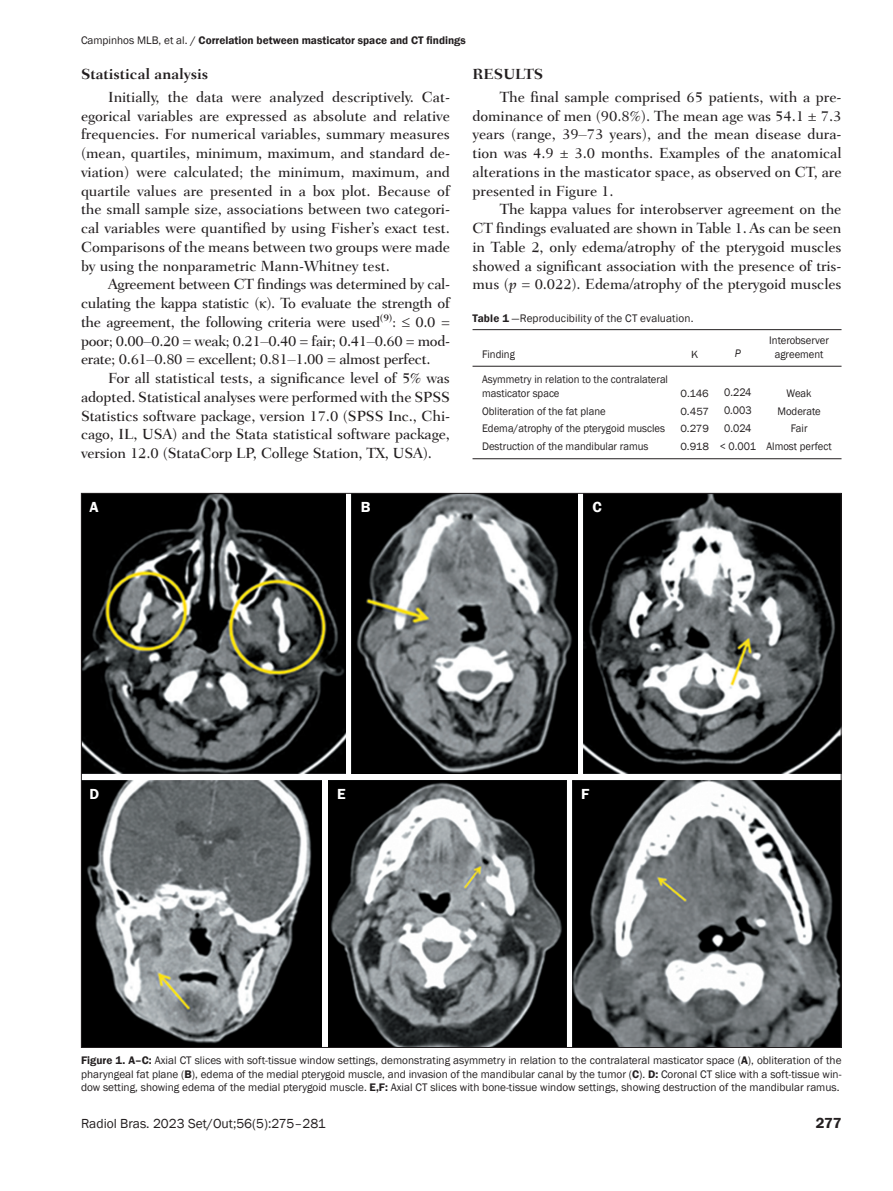
<style>
.page{position:relative;width:893px;height:1191px;background:#fff}
.page>*{position:absolute;margin:0;border:0;box-sizing:border-box;transform-origin:0 0}
.t1{font:500 15px/18.8px "Fairfield LT";letter-spacing:-.01em;color:#231f20;text-align:justify}
.t2{font:700 15px "Fairfield LT";color:#231f20}
.t3{font:600 15px "Franklin Gothic";color:#fff}
.t4{font:600 15px "Franklin Gothic";color:#231f20}
.t5{font:13.5px "Franklin Gothic";color:#231f20}
.t6{font:11.25px/13.5px "Franklin Gothic";color:#231f20;text-align:justify}
.t7{font:11.25px/17.7px "Franklin Gothic";color:#231f20;text-align:center;scale:.95 1}
.t8{font:600 11.25px "Franklin Gothic";color:#231f20}
.t9{font:italic 11.25px "Franklin Gothic";color:#231f20;scale:.95 1}
.t10{font:10.65px/17.7px "Franklin Gothic";letter-spacing:-.02em;color:#231f20;text-align:justify;scale:1.05 1}
.s1{font-weight:400}
.s2{font-weight:500}
.s3{font-family:"Times New Roman";font-weight:400}
.s4{font-style:italic}
.s5{font-weight:600}
</style>
<div class="page">
<img style="left:83px;top:495px;width:263px;height:279px">
<img style="left:351px;top:495px;width:227px;height:279px">
<img style="left:583px;top:495px;width:256px;height:279px">
<img style="left:83px;top:780px;width:238px;height:265px">
<img style="left:328px;top:780px;width:238px;height:265px">
<img style="left:573px;top:780px;width:266px;height:265px">
<hr style="left:472px;top:329px;width:369px;height:1px;background:#231f20">
<hr style="left:472px;top:366px;width:369px;height:1px;background:#231f20">
<hr style="left:472px;top:458px;width:369px;height:1px;background:#231f20">
<p class="t8" style="left:81px;top:33px;width:386px"><span class="s1">Campinhos MLB, et al.</span> <span class="s2">/</span> Correlation between masticator space and CT findings</p>
<p class="t2" style="left:81px;top:65px;width:129px">Statistical analysis</p>
<p class="t1" style="left:81px;top:88px;width:371px;text-indent:27px">Initially, the data were analyzed descriptively. Cat&shy;egorical variables are expressed as absolute and relative frequencies. For numerical variables, summary measures (mean, quartiles, minimum, maximum, and standard de&shy;viation) were calculated; the minimum, maximum, and quartile values are presented in a box plot. Because of the small sample size, associations between two categori&shy;cal variables were quantified by using Fisher’s exact test.<br>Comparisons of the means between two groups were made by using the nonparametric Mann-Whitney test.</p>
<p class="t1" style="left:81px;top:275px;width:370px;text-indent:27px">Agreement between CT findings was determined by cal&shy;culating the kappa statistic (<span class="s3">κ</span>). To evaluate the strength of the agreement, the following criteria were used<sup>(9)</sup>: ≤ 0.0 = poor; 0.00–0.20 = weak; 0.21–0.40 = fair; 0.41–0.60 = mod&shy;erate; 0.61–0.80 = excellent; 0.81–1.00 = almost perfect.</p>
<p class="t1" style="left:81px;top:369px;width:371px;text-indent:27px">For all statistical tests, a significance level of 5% was adopted. Statistical analyses were performed with the SPSS Statistics software package, version 17.0 (SPSS Inc., Chi&shy;cago, IL, USA) and the Stata statistical software package, version 12.0 (StataCorp LP, College Station, TX, USA).</p>
<p class="t2" style="left:473px;top:65px;width:72px">RESULTS</p>
<p class="t1" style="left:473px;top:88px;width:370px;text-indent:27px">The final sample comprised 65 patients, with a pre&shy;dominance of men (90.8%). The mean age was 54.1 ± 7.3 years (range, 39–73 years), and the mean disease dura&shy;tion was 4.9 ± 3.0 months. Examples of the anatomical alterations in the masticator space, as observed on CT, are presented in Figure 1.</p>
<p class="t1" style="left:473px;top:200px;width:370px;text-indent:27px">The kappa values for interobserver agreement on the CT findings evaluated are shown in Table 1. As can be seen in Table 2, only edema/atrophy of the pterygoid muscles showed a significant association with the presence of tris&shy;mus (<span class="s4">p</span> = 0.022). Edema/atrophy of the pterygoid muscles</p>
<p class="t6" style="left:472px;top:311px;width:223px"><span class="s5">Table 1</span> —Reproducibility of the CT evaluation.</p>
<p class="t7" style="left:482px;top:345px;width:36px">Finding</p>
<p class="t7" style="left:482px;top:373px;width:197px;line-height:13.5px;text-align:left">Asymmetry in relation to the contralateral masticator space</p>
<p class="t7" style="left:482px;top:402px;width:194px;text-align:left">Obliteration of the fat plane<br>Edema/atrophy of the pterygoid muscles<br>Destruction of the mandibular ramus</p>
<p class="t10" style="left:691px;top:346px;width:8px">Κ</p>
<p class="t10" style="left:680px;top:384px;width:29px">0.146<br>0.457<br>0.279<br>0.918</p>
<p class="t9" style="left:735px;top:346px;width:8px">P</p>
<p class="t7" style="left:720px;top:384px;width:40px">0.224<br>0.003<br>0.024 &lt; 0.001</p>
<p class="t7" style="left:769px;top:334px;width:64px;line-height:13.5px">Interobserver agreement</p>
<p class="t7" style="left:766px;top:384px;width:70px">Weak<br>Moderate<br>Fair<br>Almost perfect</p>
<p class="t3" style="left:90px;top:498px;width:11px">A</p>
<p class="t3" style="left:361px;top:498px;width:11px">B</p>
<p class="t3" style="left:593px;top:498px;width:11px">C</p>
<p class="t3" style="left:90px;top:785px;width:11px">D</p>
<p class="t3" style="left:337px;top:785px;width:10px">E</p>
<p class="t3" style="left:581px;top:785px;width:10px">F</p>
<p class="t6" style="left:81px;top:1054px;width:762px"><span class="s5">Figure 1. A–C:</span> Axial CT slices with soft-tissue window settings, demonstrating asymmetry in relation to the contralateral masticator space (<span class="s5">A</span>), obliteration of the pharyngeal fat plane (<span class="s5">B</span>), edema of the medial pterygoid muscle, and invasion of the mandibular canal by the tumor (<span class="s5">C</span>). <span class="s5">D:</span> Coronal CT slice with a soft-tissue win&shy;dow setting, showing edema of the medial pterygoid muscle. <span class="s5">E,F:</span> Axial CT slices with bone-tissue window settings, showing destruction of the mandibular ramus.</p>
<p class="t5" style="left:81px;top:1114px;width:246px">Radiol Bras. 2023 Set/Out;56(5):275–281</p>
<p class="t4" style="left:816px;top:1113px;width:27px">277</p>
</div>
